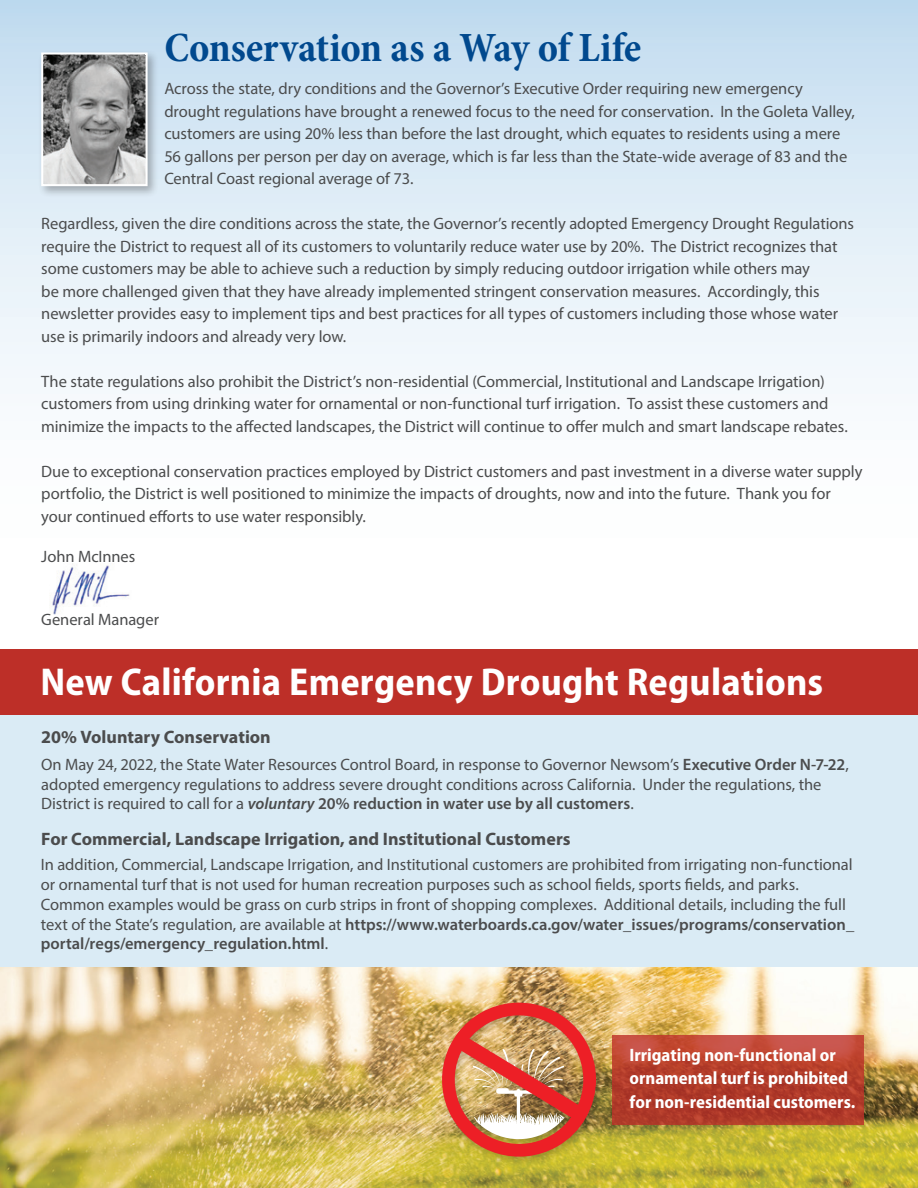
<style>
.page{position:relative;width:918px;height:1188px;background:#fff}
.page>*{position:absolute;margin:0;border:0;box-sizing:border-box;transform-origin:0 0}
.t1{font:700 condensed 42px "Minion Pro";letter-spacing:-.01em;color:#01498e}
.t2{font:700 semi-condensed 39px "Myriad Pro";letter-spacing:.005em;color:#fff}
.t3{font:700 18px "Myriad Pro";color:#4b4c4d}
.t4{font:700 semi-condensed 18px/24px "Myriad Pro";color:#fff}
.t5{font:16.5px/22.5px "Myriad Pro";letter-spacing:-.005em;color:#4b4c4d}
.s1{font-weight:600}
.s2{font-weight:600;font-style:italic}
</style>
<div class="page">
<div style="left:0;top:712px;width:918px;height:476px;background:#daebf5"></div>
<div style="left:0;top:650px;width:918px;height:65px;background:#bd2f28"></div>
<div style="left:0;top:0;width:918px;height:578px;background:linear-gradient(to bottom,#c5def0,#fff)"></div>
<div style="left:37px;top:49px;width:123px;height:149px;background:#231f20;opacity:.33"></div>
<img style="left:44px;top:56px;width:101px;height:127px">
<div style="left:41px;top:53px;width:107px;height:133px;border:2px solid #fff"></div>
<img style="left:50px;top:563px;width:81px;height:52px">
<img style="left:0;top:968px;width:918px;height:220px">
<div style="left:438px;top:998px;width:168px;height:168px;background:#231f20;opacity:.28"></div>
<img style="left:442px;top:1003px;width:154px;height:154px">
<svg style="left:612px;top:1035px;width:252px;height:90px;background:#b7402f"></svg>
<h1 class="t1" style="left:164px;top:18px;width:478px">Conservation as a Way of Life</h1>
<p class="t5" style="left:164px;top:77px;width:692px">Across the state, dry conditions and the Governor’s Executive Order requiring new emergency drought regulations have brought a renewed focus to the need for conservation. In the Goleta Valley, customers are using 20% less than before the last drought, which equates to residents using a mere 56 gallons per person per day on average, which is far less than the State-wide average of 83 and the Central Coast regional average of 73.</p>
<p class="t5" style="left:41px;top:212px;width:814px">Regardless, given the dire conditions across the state, the Governor’s recently adopted Emergency Drought Regulations require the District to request all of its customers to voluntarily reduce water use by 20%. The District recognizes that some customers may be able to achieve such a reduction by simply reducing outdoor irrigation while others may<br>be more challenged given that they have already implemented stringent conservation measures. Accordingly, this newsletter provides easy to implement tips and best practices for all types of customers including those whose water use is primarily indoors and already very low.</p>
<p class="t5" style="left:41px;top:370px;width:808px">The state regulations also prohibit the District’s non-residential (Commercial, Institutional and Landscape Irrigation) customers from using drinking water for ornamental or non-functional turf irrigation. To assist these customers and minimize the impacts to the affected landscapes, the District will continue to offer mulch and smart landscape rebates.</p>
<p class="t5" style="left:41px;top:460px;width:823px">Due to exceptional conservation practices employed by District customers and past investment in a diverse water supply portfolio, the District is well positioned to minimize the impacts of droughts, now and into the future. Thank you for your continued efforts to use water responsibly.</p>
<p class="t5" style="left:41px;top:545px;width:96px">John McInnes</p>
<p class="t5" style="left:41px;top:608px;width:119px">General Manager</p>
<h2 class="t2" style="left:40px;top:660px;width:784px">New California Emergency Drought Regulations</h2>
<p class="t3" style="left:41px;top:725px;width:231px">20% Voluntary Conservation</p>
<p class="t5" style="left:41px;top:754px;width:809px;line-height:19.8px">On May 24, 2022, the State Water Resources Control Board, in response to Governor Newsom’s <span class="s1">Executive Order N-7-22</span>, adopted emergency regulations to address severe drought conditions across California. Under the regulations, the<br>District is required to call for a <span class="s2">voluntary</span> <span class="s1">20% reduction in water use by all customers</span>.</p>
<p class="t3" style="left:41px;top:828px;width:531px">For Commercial, Landscape Irrigation, and Institutional Customers</p>
<p class="t5" style="left:41px;top:854px;width:815px;line-height:19.8px">In addition, Commercial, Landscape Irrigation, and Institutional customers are prohibited from irrigating non-functional or ornamental turf that is not used for human recreation purposes such as school fields, sports fields, and parks.<br>Common examples would be grass on curb strips in front of shopping complexes. Additional details, including the full text of the State’s regulation, are available at <span class="s1">https://www.waterboards.ca.gov/water_issues/programs/conservation_ portal/regs/emergency_regulation.html</span>.</p>
<p class="t4" style="left:630px;top:1043px;width:227px">Irrigating non-functional or ornamental turf is prohibited for non-residential customers.</p>
</div>
